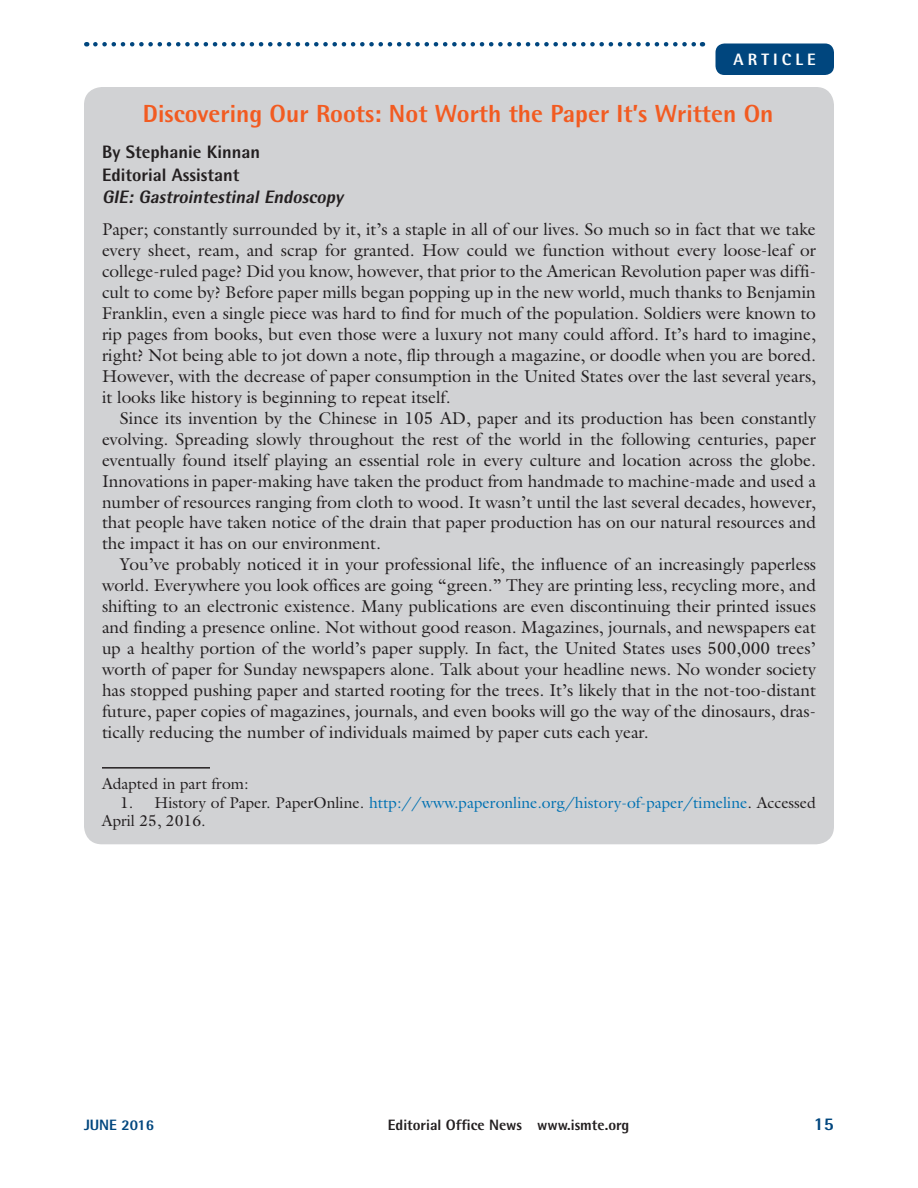
<style>
.page{position:relative;width:918px;height:1188px;background:#fff}
.page>*{position:absolute;margin:0;border:0;box-sizing:border-box;transform-origin:0 0}
.DOR_Head{font:800 24.75px "Rotis Semi Sans Std";color:#f25b21}
.Author{font:800 18px "Rotis Semi Sans Std";color:#231f20}
.Author-2{font:italic 800 18px "Rotis Semi Sans Std";color:#231f20}
.t1{font:800 18px "Rotis Semi Sans Std";color:#00467e}
.TX{font:17.25px/21px "Galliard";color:#231f20;text-align:justify}
.Box_Txt_First{font:17.25px/21px "Galliard";color:#231f20;text-align:justify}
.t2{font:800 16.5px "Rotis Semi Sans Std";letter-spacing:.25em;color:#fff}
.Box_src{font:15.75px/18.8px "Galliard";color:#0071b2}
.Box_src-2{font:15.75px "Galliard";color:#231f20}
.t3{font:800 15px "Rotis Semi Sans Std";color:#231f20}
.t4{font:800 15px "Rotis Semi Sans Std";color:#00467e}
.s1{color:#231f20}
</style>
<div class="page">
<div style="left:716px;top:44px;width:118px;height:31px;background:#00467e;border-radius:9px"></div>
<svg style="left:95px;top:42px;width:608px;height:5px"></svg>
<div style="left:84px;top:87px;width:750px;height:757px;background:#d1d2d4;border-radius:18px"></div>
<hr style="left:102px;top:767px;width:108px;height:2px;background:#231f20">
<p class="t2" style="left:734px;top:49px;width:84px">ARTICLE</p>
<p class="DOR_Head" style="left:143px;top:98px;width:632px">Discovering Our Roots: Not Worth the Paper It’s Written On</p>
<p class="Author" style="left:102px;top:141px;width:160px">By Stephanie Kinnan</p>
<p class="Author" style="left:102px;top:163px;width:139px">Editorial Assistant</p>
<p class="Author-2" style="left:102px;top:186px;width:243px">GIE: Gastrointestinal Endoscopy</p>
<p class="Box_Txt_First" style="left:102px;top:218px;width:716px">Paper; constantly surrounded by it, it’s a staple in all of our lives. So much so in fact that we take every sheet, ream, and scrap for granted. How could we function without every loose-leaf or college-ruled page? Did you know, however, that prior to the American Revolution paper was diffi&shy;cult to come by? Before paper mills began popping up in the new world, much thanks to Benjamin Franklin, even a single piece was hard to find for much of the population. Soldiers were known to rip pages from books, but even those were a luxury not many could afford. It’s hard to imagine, right? Not being able to jot down a note, flip through a magazine, or doodle when you are bored.<br>However, with the decrease of paper consumption in the United States over the last several years, it looks like history is beginning to repeat itself.</p>
<p class="TX" style="left:102px;top:407px;width:716px;text-indent:18px">Since its invention by the Chinese in 105 AD, paper and its production has been constantly evolving. Spreading slowly throughout the rest of the world in the following centuries, paper eventually found itself playing an essential role in every culture and location across the globe.<br>Innovations in paper-making have taken the product from handmade to machine-made and used a number of resources ranging from cloth to wood. It wasn’t until the last several decades, however, that people have taken notice of the drain that paper production has on our natural resources and the impact it has on our environment.</p>
<p class="TX" style="left:102px;top:554px;width:716px;text-indent:18px">You’ve probably noticed it in your professional life, the influence of an increasingly paperless world. Everywhere you look offices are going “green.” They are printing less, recycling more, and shifting to an electronic existence. Many publications are even discontinuing their printed issues and finding a presence online. Not without good reason. Magazines, journals, and newspapers eat up a healthy portion of the world’s paper supply. In fact, the United States uses 500,000 trees’ worth of paper for Sunday newspapers alone. Talk about your headline news. No wonder society has stopped pushing paper and started rooting for the trees. It’s likely that in the not-too-distant future, paper copies of magazines, journals, and even books will go the way of the dinosaurs, dras&shy;tically reducing the number of individuals maimed by paper cuts each year.</p>
<p class="Box_src-2" style="left:102px;top:774px;width:148px">Adapted in part from:</p>
<p class="Box_src" style="left:102px;top:793px;width:716px;text-indent:18px"><span class="s1">1. History of Paper. PaperOnline.</span> http://www.paperonline.org/history-of-paper/timeline<span class="s1">. Accessed<br>April 25, 2016.</span></p>
<p class="t4" style="left:84px;top:1115px;width:72px">JUNE 2016</p>
<p class="t3" style="left:388px;top:1115px;width:243px">Editorial Office News www.ismte.org</p>
<p class="t1" style="left:814px;top:1112px;width:22px">15</p>
</div>
